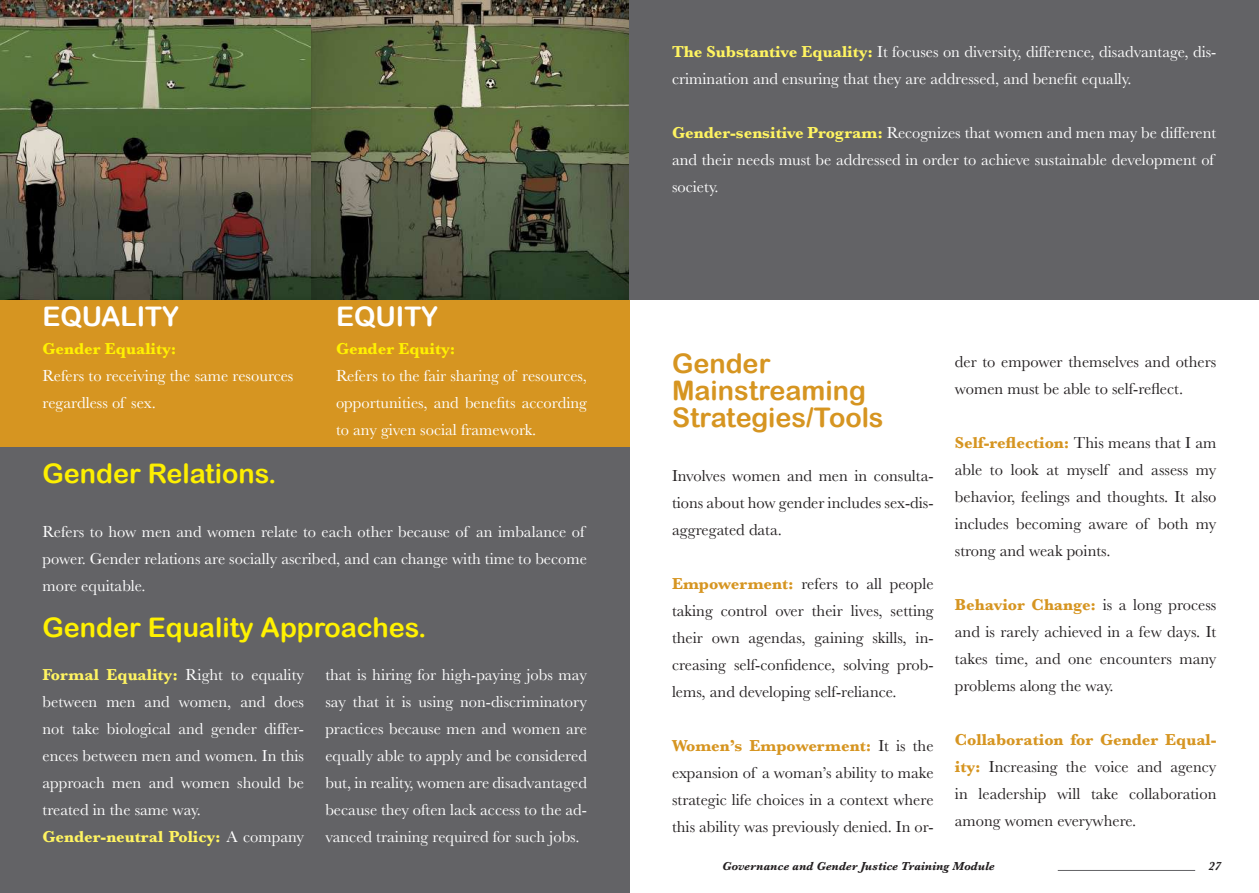
<style>
.page{position:relative;width:1259px;height:893px;background:#fff}
.page>*{position:absolute;margin:0;border:0;box-sizing:border-box;transform-origin:0 0}
.t1{font:27px/27px "Arial Rounded MT Bold";color:#d69521}
.t2{font:27px "Arial Rounded MT Bold";color:#fff101}
.t3{font:27px "Arial Rounded MT Bold";color:#fdef01}
.t4{font:27px "Arial Rounded MT Bold";color:#fff}
.t5{font:16.5px/27px "Baskerville";color:#fff}
.t6{font:16.5px/27px "Baskerville";color:#231f20;text-align:justify}
.t7{font:700 16.5px "Baskerville";color:#fff101}
.t8{font:italic 700 12px "Baskerville";color:#231f20}
.s1{font-weight:700;color:#fff461}
.s2{font-weight:700;color:#d69521}
</style>
<div class="page">
<hr style="left:1057px;top:870px;width:138px;height:1px;background:#636366">
<div style="left:0;top:446px;width:629px;height:447px;background:#636366"></div>
<div style="left:0;top:300px;width:629px;height:146px;background:#d69521"></div>
<img style="left:0;top:0;width:629px;height:300px">
<div style="left:629px;top:0;width:630px;height:300px;background:#636366"></div>
<h1 class="t4" style="left:43px;top:300px;width:138px">EQUALITY</h1>
<h1 class="t4" style="left:336px;top:300px;width:104px">EQUITY</h1>
<p class="t7" style="left:43px;top:337px;width:135px">Gender Equality:</p>
<p class="t5" style="left:43px;top:362px;width:252px">Refers to receiving the same resources regardless of sex.</p>
<h1 class="t3" style="left:43px;top:457px;width:235px">Gender Relations.</h1>
<p class="t7" style="left:336px;top:337px;width:121px">Gender Equity:</p>
<p class="t5" style="left:336px;top:362px;width:252px;text-align:justify">Refers to the fair sharing of resources, opportunities, and benefits according to any given social framework.</p>
<p class="t5" style="left:43px;top:518px;width:546px">Refers to how men and women relate to each other because of an imbalance of power. Gender relations are socially ascribed, and can change with time to become more equitable.</p>
<h1 class="t2" style="left:43px;top:611px;width:385px">Gender Equality Approaches.</h1>
<p class="t5" style="left:43px;top:662px;width:263px"><span class="s1">Formal Equality:</span> Right to equality between men and women, and does not take biological and gender differ&shy;ences between men and women. In this approach men and women should be treated in the same way.<br><span class="s1">Gender-neutral Policy:</span> A company</p>
<p class="t5" style="left:325px;top:662px;width:263px;text-align:justify">that is hiring for high-paying jobs may say that it is using non-discriminatory practices because men and women are equally able to apply and be considered but, in reality, women are disadvantaged because they often lack access to the ad&shy;vanced training required for such jobs.</p>
<p class="t5" style="left:672px;top:39px;width:546px"><span class="s1">The Substantive Equality:</span> It focuses on diversity, difference, disadvantage, dis&shy;crimination and ensuring that they are addressed, and benefit equally.</p>
<p class="t5" style="left:672px;top:120px;width:546px"><span class="s1">Gender-sensitive Program:</span> Recognizes that women and men may be different and their needs must be addressed in order to achieve sustainable development of society.</p>
<h1 class="t1" style="left:672px;top:350px;width:213px">Gender<br>Mainstreaming<br>Strategies/Tools</h1>
<p class="t6" style="left:672px;top:463px;width:263px">Involves women and men in consulta&shy;tions about how gender includes sex-dis&shy;aggregated data.</p>
<p class="t6" style="left:672px;top:571px;width:263px"><span class="s2">Empowerment:</span> refers to all people taking control over their lives, setting their own agendas, gaining skills, in&shy;creasing self-confidence, solving prob&shy;lems, and developing self-reliance.</p>
<p class="t6" style="left:672px;top:733px;width:263px"><span class="s2">Women’s Empowerment:</span> It is the expansion of a woman’s ability to make strategic life choices in a context where this ability was previously denied. In or-</p>
<p class="t6" style="left:955px;top:349px;width:263px">der to empower themselves and others women must be able to self-reflect.</p>
<p class="t6" style="left:955px;top:430px;width:263px"><span class="s2">Self-reflection:</span> This means that I am able to look at myself and assess my behavior, feelings and thoughts. It also includes becoming aware of both my strong and weak points.</p>
<p class="t6" style="left:955px;top:592px;width:263px"><span class="s2">Behavior Change:</span> is a long process and is rarely achieved in a few days. It takes time, and one encounters many problems along the way.</p>
<p class="t6" style="left:955px;top:727px;width:263px"><span class="s2">Collaboration for Gender Equal&shy;ity:</span> Increasing the voice and agency in leadership will take collaboration among women everywhere.</p>
<p class="t8" style="left:722px;top:858px;width:274px">Governance and Gender Justice Training Module</p>
<p class="t8" style="left:1208px;top:858px;width:14px">27</p>
</div>
